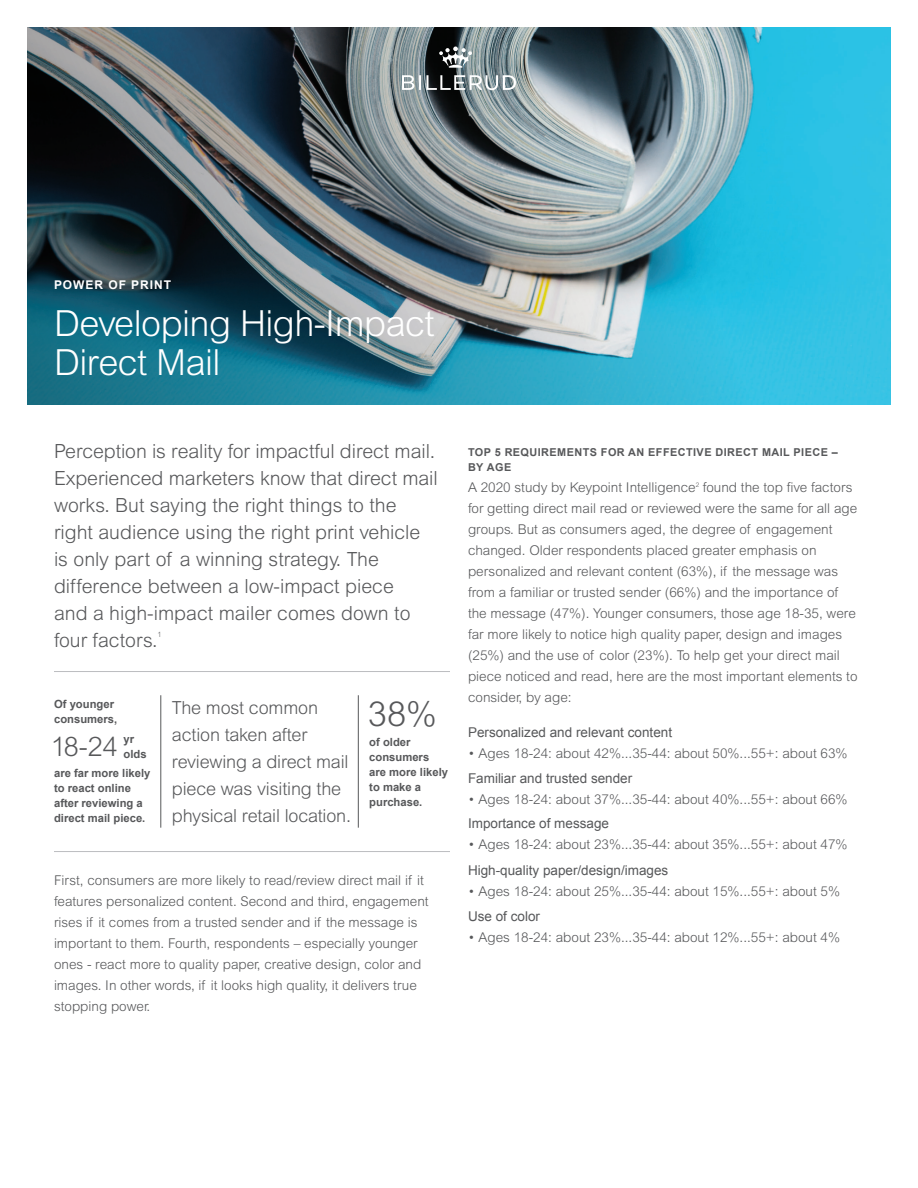
<style>
.page{position:relative;width:918px;height:1188px;background:#fff}
.page>*{position:absolute;margin:0;border:0;box-sizing:border-box;transform-origin:0 0}
.t1{font:300 36px/39px "Arial MT Std";letter-spacing:-.015em;color:#fff}
.t2{font:300 34.5px "Arial MT Std";color:#57585a}
.t3{font:300 27px "Arial MT Std";color:#57585a}
.t4{font:300 19.5px/27px "Arial MT Std";color:#57585a}
.t5{font:300 18px/27px "Arial MT Std";letter-spacing:-.01em;color:#57585a}
.t6{font:300 13.5px/21px "Arial MT Std";color:#57585a}
.t7{font:13.5px "Arial";color:#57585a}
.t8{font:700 12px "Arial";letter-spacing:.08em;color:#fff}
.t9{font:700 11.25px/15px "Arial";color:#57585a}
.t10{font:700 10.8px/15px "Arial";letter-spacing:.04em;color:#57585a}
.t11{font:300 7.35px "Arial MT Std";color:#57585a}
</style>
<div class="page">
<img style="left:773px;top:27px;width:118px;height:378px">
<hr style="left:54px;top:671px;width:396px;height:1px;background:#bcbdc0">
<img style="left:27px;top:27px;width:746px;height:378px">
<hr style="left:161px;top:695px;width:1px;height:133px;background:#57585a">
<hr style="left:358px;top:695px;width:1px;height:133px;background:#57585a">
<svg style="left:402px;top:75px;width:114px;height:15px"></svg>
<svg style="left:439px;top:46px;width:33px;height:22px"></svg>
<hr style="left:54px;top:851px;width:396px;height:1px;background:#bcbdc0">
<p class="t8" style="left:54px;top:277px;width:119px">POWER OF PRINT</p>
<h1 class="t1" style="left:54px;top:304px;width:382px">Developing High-Impact<br>Direct Mail</h1>
<p class="t4" style="left:54px;top:438px;width:385px">Perception is reality for impactful direct mail.<br>Experienced marketers know that direct mail works. But saying the right things to the right audience using the right print vehicle is only part of a winning strategy. The difference between a low-impact piece<br>and a high-impact mailer comes down to four factors.</p>
<p class="t11" style="left:157px;top:630px;width:6px">1</p>
<p class="t9" style="left:54px;top:697px;width:65px">Of younger consumers,</p>
<h3 class="t5" style="left:172px;top:694px;width:181px">The most common action taken after reviewing a direct mail piece was visiting the physical retail location.</h3>
<p class="t9" style="left:123px;top:732px;width:25px">yr olds</p>
<h3 class="t3" style="left:51px;top:732px;width:69px">18-24</h3>
<p class="t9" style="left:54px;top:766px;width:98px">are far more likely to react online after reviewing a direct mail piece.</p>
<h2 class="t2" style="left:368px;top:694px;width:71px">38%</h2>
<p class="t9" style="left:369px;top:735px;width:80px">of older consumers are more likely to make a purchase.</p>
<p class="t6" style="left:54px;top:870px;width:376px">First, consumers are more likely to read/review direct mail if it features personalized content. Second and third, engagement rises if it comes from a trusted sender and if the message is important to them. Fourth, respondents – especially younger ones - react more to quality paper, creative design, color and images. In other words, if it looks high quality, it delivers true stopping power.</p>
<p class="t10" style="left:468px;top:445px;width:371px">TOP 5 REQUIREMENTS FOR AN EFFECTIVE DIRECT MAIL PIECE –<br>BY AGE</p>
<p class="t6" style="left:468px;top:477px;width:391px">A 2020 study by Keypoint Intelligence<sup>2</sup> found the top five factors for getting direct mail read or reviewed were the same for all age groups. But as consumers aged, the degree of engagement changed. Older respondents placed greater emphasis on personalized and relevant content (63%), if the message was from a familiar or trusted sender (66%) and the importance of the message (47%). Younger consumers, those age 18-35, were far more likely to notice high quality paper, design and images (25%) and the use of color (23%). To help get your direct mail piece noticed and read, here are the most important elements to consider, by age:</p>
<p class="t7" style="left:468px;top:723px;width:206px">Personalized and relevant content</p>
<p class="t6" style="left:468px;top:743px;width:381px">• Ages 18-24: about 42%...35-44: about 50%...55+: about 63%</p>
<p class="t7" style="left:468px;top:770px;width:166px">Familiar and trusted sender</p>
<p class="t6" style="left:468px;top:789px;width:381px">• Ages 18-24: about 37%...35-44: about 40%...55+: about 66%</p>
<p class="t7" style="left:468px;top:815px;width:143px">Importance of message</p>
<p class="t6" style="left:468px;top:834px;width:381px">• Ages 18-24: about 23%...35-44: about 35%...55+: about 47%</p>
<p class="t7" style="left:468px;top:861px;width:202px">High-quality paper/design/images</p>
<p class="t6" style="left:468px;top:881px;width:374px">• Ages 18-24: about 25%...35-44: about 15%...55+: about 5%</p>
<p class="t7" style="left:468px;top:908px;width:74px">Use of color</p>
<p class="t6" style="left:468px;top:927px;width:374px">• Ages 18-24: about 23%...35-44: about 12%...55+: about 4%</p>
</div>
